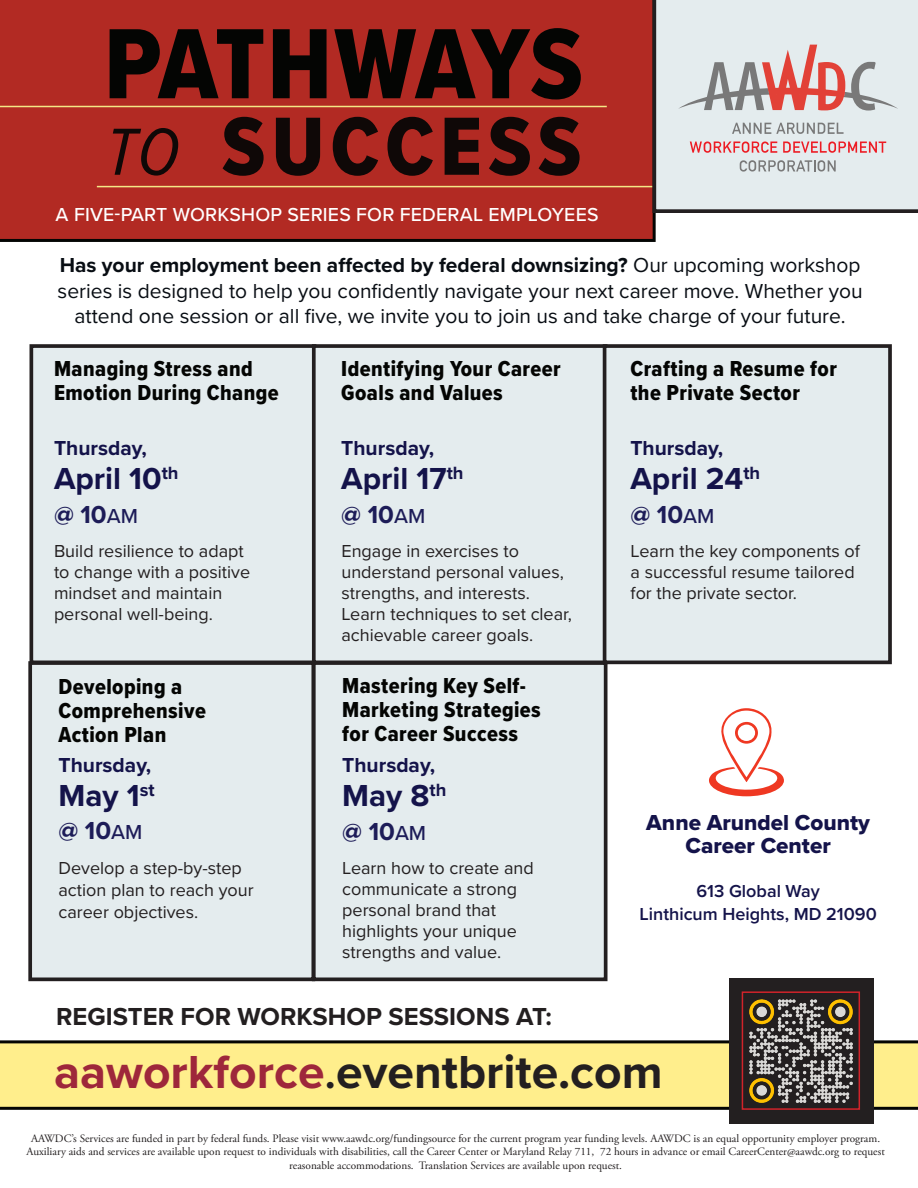
<style>
.page{position:relative;width:918px;height:1188px;background:#fff}
.page>*{position:absolute;margin:0;border:0;box-sizing:border-box;transform-origin:0 0}
.t1{font:103.5px "Proxima Nova Cond Extrabld";letter-spacing:-.01em;color:#040503}
.t2{font:85.5px "Proxima Nova Cond Extrabld";letter-spacing:.07em;color:#0f0807}
.t3{font:italic 69px "Proxima Nova Cond";color:#0f0807}
.t4{font:700 48px "Proxima Nova";color:#231f20}
.t5{font:700 31.5px "Proxima Nova";color:#14134a}
.t6{font:700 25.5px "Proxima Nova";color:#231f20}
.t7{font:700 25.5px "Proxima Nova";color:#1d1c58}
.t8{font:22.5px/24px "Proxima Nova Cond Extrabld";letter-spacing:.02em;color:#040503}
.t9{font:22.5px/22.5px "Proxima Nova Extrabld";color:#14134a;text-align:center}
.t10{font:21px/25.5px "Proxima Nova";color:#080d13;text-align:center}
.t11{font:700 21px "Proxima Nova";color:#14134a}
.t12{font:500 19.5px "Proxima Nova";letter-spacing:.01em;color:#fff}
.t13{font:18px/21px "Proxima Nova";color:#231f20}
.t14{font:600 18px "Proxima Nova";color:#14134a}
.t15{font:11.25px/13.5px "Adobe Garamond Pro";color:#231f20;text-align:center}
.s1{font-weight:700}
.s2{font-weight:500;font-size:21px}
.s3{color:#9e273b}
.s4{font-weight:600}
</style>
<div class="page">
<div style="left:31px;top:346px;width:284px;height:316px;background:#e4ecee"></div>
<div style="left:30px;top:344px;width:286px;height:320px;border:4px solid #231f20"></div>
<div style="left:314px;top:346px;width:292px;height:316px;background:#e4ecee"></div>
<div style="left:312px;top:344px;width:295px;height:320px;border:4px solid #231f20"></div>
<div style="left:605px;top:346px;width:285px;height:316px;background:#e4ecee"></div>
<div style="left:603px;top:344px;width:289px;height:320px;border:4px solid #231f20"></div>
<div style="left:0;top:0;width:656px;height:242px;background:#b22a23"></div>
<svg style="left:0;top:1040px;width:918px;height:70px;background:#e9d981"></svg>
<div style="left:729px;top:978px;width:144px;height:146px;background:#231f20"></div>
<img style="left:749px;top:999px;width:104px;height:104px">
<div style="left:742px;top:991px;width:118px;height:119px;border:2px solid #d1232a"></div>
<hr style="left:0;top:106px;width:607px;height:1px;background:#f4e886">
<hr style="left:97px;top:186px;width:555px;height:1px;background:#f4e886">
<div style="left:652px;top:0;width:266px;height:213px;background:#e4ecee"></div>
<svg style="left:732px;top:123px;width:112px;height:11px"></svg>
<svg style="left:690px;top:142px;width:87px;height:11px"></svg>
<svg style="left:783px;top:141px;width:103px;height:12px"></svg>
<svg style="left:740px;top:160px;width:96px;height:12px"></svg>
<svg style="left:678px;top:45px;width:219px;height:66px;background:#d3bdbd"></svg>
<div style="left:30px;top:663px;width:283px;height:316px;background:#e4ecee"></div>
<div style="left:28px;top:661px;width:287px;height:320px;border:4px solid #231f20"></div>
<div style="left:314px;top:663px;width:292px;height:316px;background:#e4ecee"></div>
<div style="left:312px;top:661px;width:295px;height:320px;border:4px solid #231f20"></div>
<svg style="left:709px;top:708px;width:75px;height:88px"></svg>
<p class="t1" style="left:104px;top:-12px;width:480px">PATHWAYS</p>
<p class="t3" style="left:106px;top:101px;width:75px">TO</p>
<p class="t2" style="left:222px;top:83px;width:361px">SUCCESS</p>
<p class="t12" style="left:56px;top:200px;width:544px">A FIVE-PART WORKSHOP SERIES FOR FEDERAL EMPLOYEES</p>
<p class="t10" style="left:58px;top:251px;width:807px"><span class="s1">Has your employment been affected by federal downsizing?</span> Our upcoming workshop series is designed to help you confidently navigate your next career move. Whether you attend one session or all five, we invite you to join us and take charge of your future.</p>
<p class="t8" style="left:54px;top:356px;width:226px">Managing Stress and<br>Emotion During Change</p>
<p class="t8" style="left:341px;top:356px;width:221px">Identifying Your Career<br>Goals and Values</p>
<p class="t8" style="left:630px;top:356px;width:208px">Crafting a Resume for the Private Sector</p>
<p class="t11" style="left:54px;top:432px;width:94px">Thursday,</p>
<p class="t5" style="left:54px;top:455px;width:126px">April 10<sup>th</sup></p>
<p class="t7" style="left:54px;top:496px;width:86px">@ 10<span class="s2">AM</span></p>
<p class="t11" style="left:341px;top:432px;width:94px">Thursday,</p>
<p class="t5" style="left:341px;top:455px;width:124px">April 17<sup>th</sup></p>
<p class="t7" style="left:341px;top:496px;width:86px">@ 10<span class="s2">AM</span></p>
<p class="t11" style="left:630px;top:432px;width:94px">Thursday,</p>
<p class="t5" style="left:630px;top:455px;width:131px">April 24<sup>th</sup></p>
<p class="t7" style="left:630px;top:496px;width:86px">@ 10<span class="s2">AM</span></p>
<p class="t13" style="left:54px;top:540px;width:198px">Build resilience to adapt to change with a positive mindset and maintain personal well-being.</p>
<p class="t13" style="left:341px;top:540px;width:232px">Engage in exercises to understand personal values, strengths, and interests.<br>Learn techniques to set clear, achievable career goals.</p>
<p class="t13" style="left:631px;top:540px;width:231px">Learn the key components of a successful resume tailored for the private sector.</p>
<p class="t8" style="left:58px;top:674px;width:149px">Developing a<br>Comprehensive<br>Action Plan</p>
<p class="t11" style="left:58px;top:749px;width:94px">Thursday,</p>
<p class="t5" style="left:58px;top:772px;width:98px">May 1<sup>st</sup></p>
<p class="t7" style="left:58px;top:812px;width:86px">@ 10<span class="s2">AM</span></p>
<p class="t13" style="left:58px;top:857px;width:197px;line-height:21.6px">Develop a step-by-step action plan to reach your career objectives.</p>
<p class="t8" style="left:342px;top:673px;width:200px">Mastering Key Self-<br>Marketing Strategies for Career Success</p>
<p class="t11" style="left:342px;top:749px;width:94px">Thursday,</p>
<p class="t5" style="left:342px;top:772px;width:106px">May 8<sup>th</sup></p>
<p class="t7" style="left:342px;top:813px;width:86px">@ 10<span class="s2">AM</span></p>
<p class="t13" style="left:342px;top:857px;width:193px">Learn how to create and communicate a strong personal brand that highlights your unique strengths and value.</p>
<p class="t9" style="left:646px;top:811px;width:225px">Anne Arundel County<br>Career Center</p>
<p class="t14" style="left:696px;top:878px;width:125px">613 Global Way</p>
<p class="t14" style="left:640px;top:900px;width:239px">Linthicum Heights, MD 21090</p>
<p class="t6" style="left:56px;top:998px;width:497px">REGISTER FOR WORKSHOP SESSIONS AT:</p>
<p class="t4" style="left:54px;top:1037px;width:610px"><span class="s3">aaworkforce</span><span class="s4">.</span>eventbrite.com</p>
<p class="t15" style="left:27px;top:1132px;width:860px">AAWDC’s Services are funded in part by federal funds. Please visit www.aawdc.org/fundingsource for the current program year funding levels. AAWDC is an equal opportunity employer program.<br>Auxiliary aids and services are available upon request to individuals with disabilities, call the Career Center or Maryland Relay 711, 72 hours in advance or email CareerCenter@aawdc.org to request reasonable accommodations. Translation Services are available upon request.</p>
</div>
